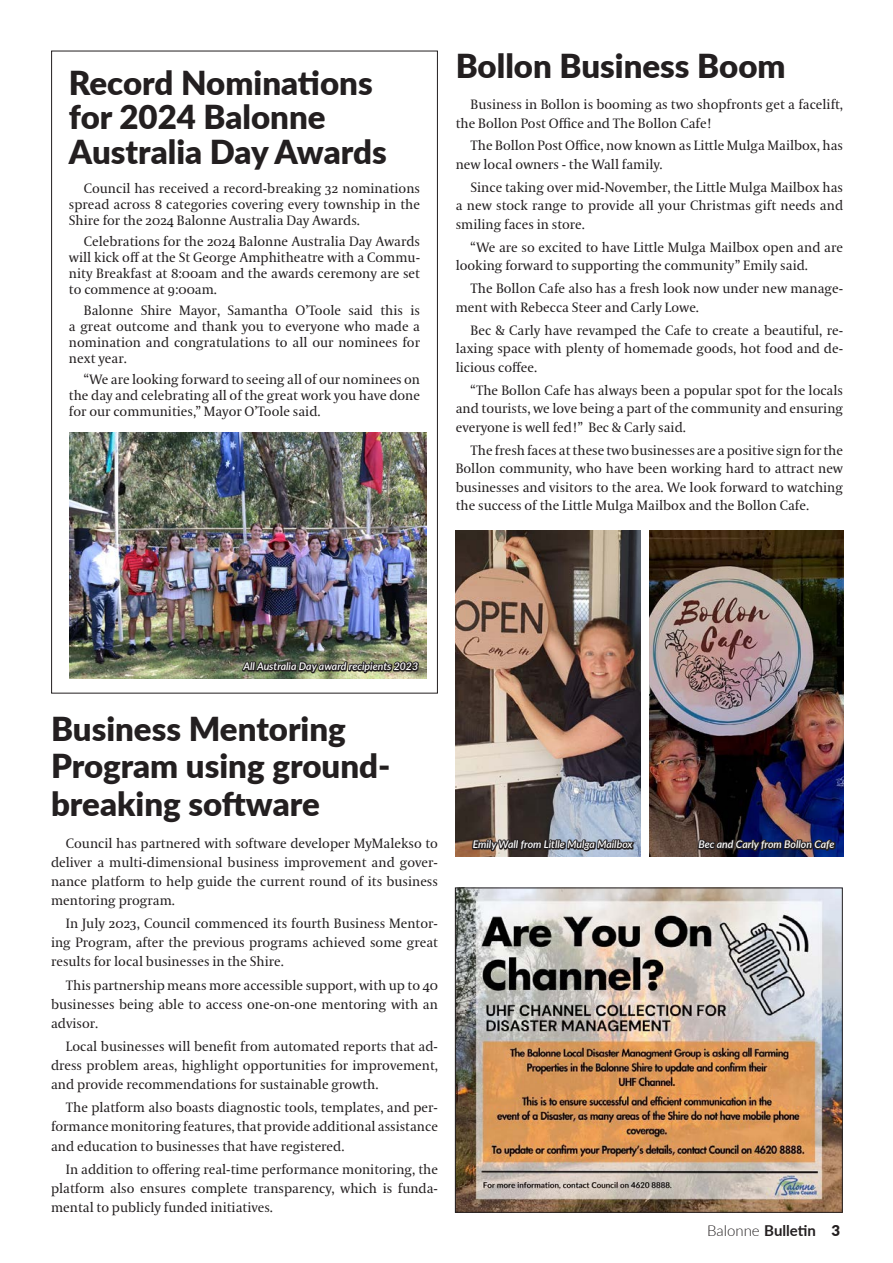
<style>
.page{position:relative;width:893px;height:1263px;background:#fff}
.page>*{position:absolute;margin:0;border:0;box-sizing:border-box;transform-origin:0 0}
.Heading_SPAN{font:900 33px/37.3px "Lato";color:#231f20}
.t1{font:700 15px "Lato";color:#231f20}
.Body_Text{font:13.5px/19px "Coranto 2";color:#231f20;text-align:justify}
.t2{font:italic 600 10.5px "Lato";color:#fff}
.s1{font-weight:300}
.s2{font-weight:900}
</style>
<div class="page">
<img style="left:649px;top:530px;width:194px;height:327px">
<img style="left:456px;top:530px;width:185px;height:327px">
<img style="left:69px;top:433px;width:358px;height:246px">
<img style="left:240px;top:631px;width:180px;height:63px">
<svg style="left:695px;top:809px;width:142px;height:48px"></svg>
<svg style="left:471px;top:809px;width:165px;height:48px"></svg>
<img style="left:457px;top:889px;width:384px;height:322px">
<div style="left:455px;top:887px;width:388px;height:326px;border:1px solid #231f20"></div>
<p class="Heading_SPAN" style="left:69px;top:64px;width:319px;line-height:34.5px">Record Nominations for 2024 Balonne<br>Australia Day Awards</p>
<p class="Body_Text" style="left:69px;top:181px;width:353px;line-height:16.2px;text-indent:15px">Council has received a record-breaking 32 nominations spread across 8 categories covering every township in the Shire for the 2024 Balonne Australia Day Awards.</p>
<p class="Body_Text" style="left:69px;top:234px;width:353px;line-height:16.2px;text-indent:15px">Celebrations for the 2024 Balonne Australia Day Awards will kick off at the St George Amphitheatre with a Commu&shy;nity Breakfast at 8:00am and the awards ceremony are set to commence at 9:00am.</p>
<p class="Body_Text" style="left:69px;top:303px;width:353px;line-height:16.2px;text-indent:15px">Balonne Shire Mayor, Samantha O’Toole said this is a great outcome and thank you to everyone who made a nomination and congratulations to all our nominees for next year.</p>
<p class="Body_Text" style="left:69px;top:372px;width:353px;line-height:16.2px;text-indent:15px">“We are looking forward to seeing all of our nominees on the day and celebrating all of the great work you have done for our communities,” Mayor O’Toole said.</p>
<p class="Heading_SPAN" style="left:456px;top:45px;width:331px">Bollon Business Boom</p>
<p class="Body_Text" style="left:456px;top:96px;width:389px;line-height:18.6px;text-indent:15px">Business in Bollon is booming as two shopfronts get a facelift, the Bollon Post Office and The Bollon Cafe!</p>
<p class="Body_Text" style="left:456px;top:137px;width:389px;line-height:18.6px;text-indent:15px">The Bollon Post Office, now known as Little Mulga Mailbox, has new local owners - the Wall family.</p>
<p class="Body_Text" style="left:456px;top:178px;width:389px;line-height:18.6px;text-indent:15px">Since taking over mid-November, the Little Mulga Mailbox has a new stock range to provide all your Christmas gift needs and smiling faces in store.</p>
<p class="Body_Text" style="left:456px;top:238px;width:389px;line-height:18.6px;text-indent:15px">“We are so excited to have Little Mulga Mailbox open and are looking forward to supporting the community” Emily said.</p>
<p class="Body_Text" style="left:456px;top:280px;width:389px;line-height:18.6px;text-indent:15px">The Bollon Cafe also has a fresh look now under new manage&shy;ment with Rebecca Steer and Carly Lowe.</p>
<p class="Body_Text" style="left:456px;top:321px;width:389px;line-height:18.6px;text-indent:15px">Bec &amp; Carly have revamped the Cafe to create a beautiful, re&shy;laxing space with plenty of homemade goods, hot food and de&shy;licious coffee.</p>
<p class="Body_Text" style="left:456px;top:381px;width:389px;line-height:18.6px;text-indent:15px">“The Bollon Cafe has always been a popular spot for the locals and tourists, we love being a part of the community and ensuring everyone is well fed!” Bec &amp; Carly said.</p>
<p class="Body_Text" style="left:456px;top:441px;width:389px;line-height:18.6px;text-indent:15px">The fresh faces at these two businesses are a positive sign for the Bollon community, who have been working hard to attract new businesses and visitors to the area. We look forward to watching the success of the Little Mulga Mailbox and the Bollon Cafe.</p>
<p class="t2" style="left:243px;top:659px;width:176px">All Australia Day award recipients 2023</p>
<p class="Heading_SPAN" style="left:51px;top:709px;width:341px">Business Mentoring<br>Program using ground&shy;breaking software</p>
<p class="Body_Text" style="left:51px;top:834px;width:388px;text-indent:15px">Council has partnered with software developer MyMalekso to deliver a multi-dimensional business improvement and gover&shy;nance platform to help guide the current round of its business mentoring program.</p>
<p class="Body_Text" style="left:51px;top:914px;width:388px;text-indent:15px">In July 2023, Council commenced its fourth Business Mentor&shy;ing Program, after the previous programs achieved some great results for local businesses in the Shire.</p>
<p class="Body_Text" style="left:51px;top:976px;width:388px;text-indent:15px">This partnership means more accessible support, with up to 40 businesses being able to access one-on-one mentoring with an advisor.</p>
<p class="Body_Text" style="left:51px;top:1037px;width:388px;text-indent:15px">Local businesses will benefit from automated reports that ad&shy;dress problem areas, highlight opportunities for improvement, and provide recommendations for sustainable growth.</p>
<p class="Body_Text" style="left:51px;top:1099px;width:388px;text-indent:15px">The platform also boasts diagnostic tools, templates, and per&shy;formance monitoring features, that provide additional assistance and education to businesses that have registered.</p>
<p class="Body_Text" style="left:51px;top:1160px;width:388px;text-indent:15px">In addition to offering real-time performance monitoring, the platform also ensures complete transparency, which is funda&shy;mental to publicly funded initiatives.</p>
<p class="t2" style="left:473px;top:837px;width:161px">Emily Wall from Litlle Mulga Mailbox</p>
<p class="t2" style="left:698px;top:837px;width:138px">Bec and Carly from Bollon Cafe</p>
<p class="t1" style="left:707px;top:1219px;width:134px"><span class="s1">Balonne</span> Bulletin <span class="s2">3</span></p>
</div>
